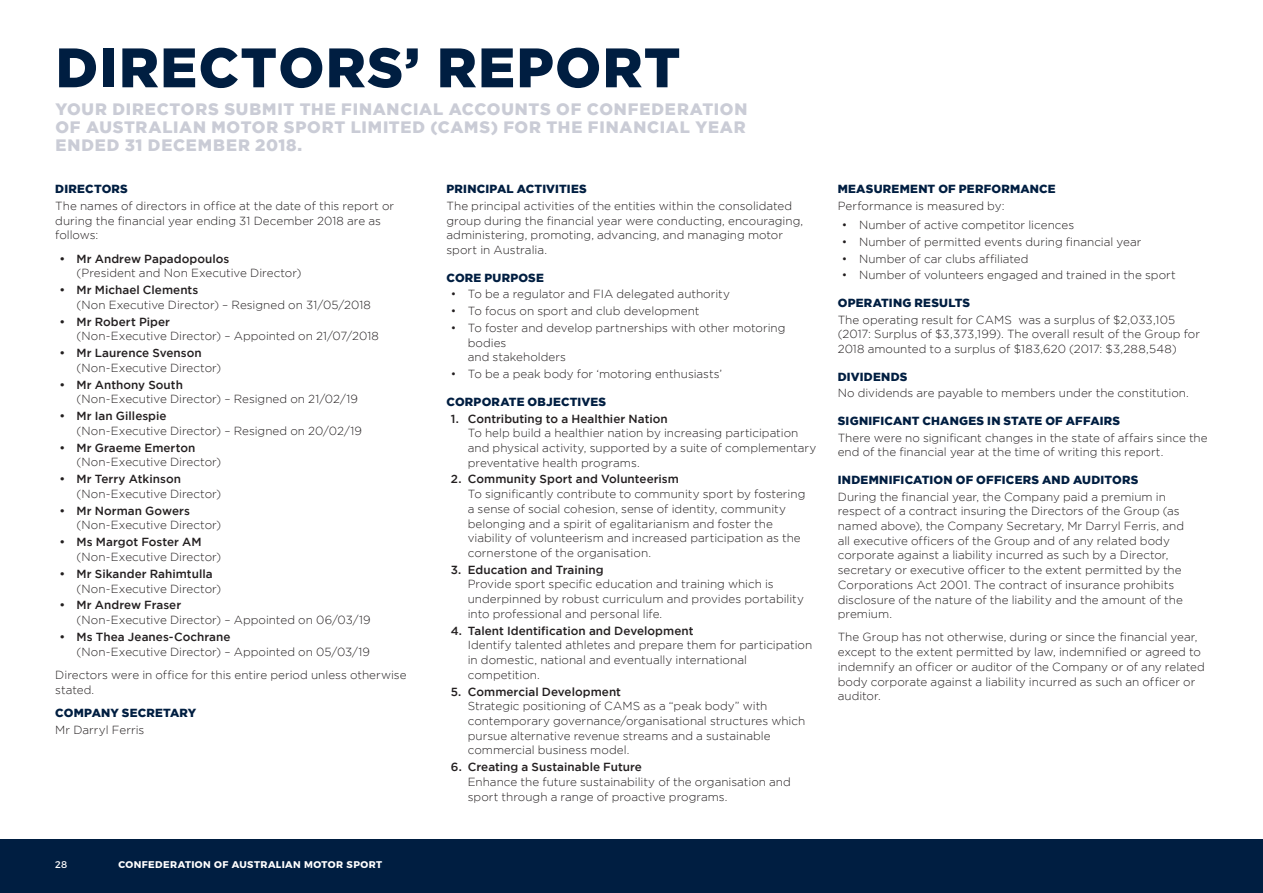
<style>
.page{position:relative;width:1263px;height:893px;background:#fff}
.page>*{position:absolute;margin:0;border:0;box-sizing:border-box;transform-origin:0 0}
.Page_Title{font:900 55.5px "Gotham";letter-spacing:.025em;color:#001e41}
.Highlight{font:900 16.5px/18px "Gotham";letter-spacing:.045em;color:#caccd6;text-align:justify}
.Body{font:300 11.7px/14.7px "Gotham";color:#231f20}
.Body_-_Heading{font:900 11.7px "Gotham";letter-spacing:.02em;color:#001e41}
.t1{font:700 9.75px "Montserrat";letter-spacing:.045em;color:#fff}
.t2{font:9.75px "Montserrat";color:#fff}
.s1{font-weight:500}
</style>
<div class="page">
<div style="left:0;top:839px;width:1263px;height:54px;background:#001e41"></div>
<p class="Page_Title" style="left:56px;top:36px;width:626px">DIRECTORS’ REPORT</p>
<p class="Highlight" style="left:55px;top:100px;width:693px">YOUR DIRECTORS SUBMIT THE FINANCIAL ACCOUNTS OF CONFEDERATION OF AUSTRALIAN MOTOR SPORT LIMITED (CAMS) FOR THE FINANCIAL YEAR ENDED 31 DECEMBER 2018.</p>
<p class="Body_-_Heading" style="left:55px;top:182px;width:74px">DIRECTORS</p>
<p class="Body" style="left:55px;top:198px;width:341px">The names of directors in office at the date of this report or during the financial year ending 31 December 2018 are as follows:</p>
<p class="Body" style="left:77px;top:251px;width:226px;text-indent:-17px"><span class="s1">• Mr Andrew Papadopoulos<br></span>(President and Non Executive Director)</p>
<p class="Body" style="left:77px;top:282px;width:296px;text-indent:-17px"><span class="s1">• Mr Michael Clements<br></span>(Non Executive Director) – Resigned on 31/05/2018</p>
<p class="Body" style="left:77px;top:314px;width:304px;text-indent:-17px"><span class="s1">• Mr Robert Piper<br></span>(Non-Executive Director) – Appointed on 21/07/2018</p>
<p class="Body" style="left:77px;top:345px;width:146px;text-indent:-17px"><span class="s1">• Mr Laurence Svenson </span>(Non-Executive Director)</p>
<p class="Body" style="left:77px;top:377px;width:283px;text-indent:-17px"><span class="s1">• Mr Anthony South<br></span>(Non-Executive Director) – Resigned on 21/02/19</p>
<p class="Body" style="left:77px;top:409px;width:287px;text-indent:-17px"><span class="s1">• Mr Ian Gillespie<br></span>(Non-Executive Director) – Resigned on 20/02/19</p>
<p class="Body" style="left:77px;top:440px;width:146px;text-indent:-17px"><span class="s1">• Mr Graeme Emerton </span>(Non-Executive Director)</p>
<p class="Body" style="left:77px;top:472px;width:146px;text-indent:-17px"><span class="s1">• Mr Terry Atkinson </span>(Non-Executive Director)</p>
<p class="Body" style="left:77px;top:503px;width:146px;text-indent:-17px"><span class="s1">• Mr Norman Gowers </span>(Non-Executive Director)</p>
<p class="Body" style="left:77px;top:535px;width:146px;text-indent:-17px"><span class="s1">• Ms Margot Foster AM </span>(Non-Executive Director)</p>
<p class="Body" style="left:77px;top:566px;width:146px;text-indent:-17px"><span class="s1">• Mr Sikander Rahimtulla </span>(Non-Executive Director)</p>
<p class="Body" style="left:77px;top:598px;width:296px;text-indent:-17px"><span class="s1">• Mr Andrew Fraser<br></span>(Non-Executive Director) – Appointed on 06/03/19</p>
<p class="Body" style="left:77px;top:629px;width:295px;text-indent:-17px"><span class="s1">• Ms Thea Jeanes-Cochrane<br></span>(Non-Executive Director) – Appointed on 05/03/19</p>
<p class="Body" style="left:55px;top:667px;width:353px">Directors were in office for this entire period unless otherwise stated.</p>
<p class="Body_-_Heading" style="left:55px;top:706px;width:143px">COMPANY SECRETARY</p>
<p class="Body" style="left:55px;top:722px;width:91px">Mr Darryl Ferris</p>
<p class="Body_-_Heading" style="left:446px;top:182px;width:142px">PRINCIPAL ACTIVITIES</p>
<p class="Body" style="left:446px;top:198px;width:358px">The principal activities of the entities within the consolidated group during the financial year were conducting, encouraging, administering, promoting, advancing, and managing motor sport in Australia.</p>
<p class="Body_-_Heading" style="left:446px;top:271px;width:99px">CORE PURPOSE</p>
<p class="Body" style="left:451px;top:287px;width:281px">• To be a regulator and FIA delegated authority</p>
<p class="Body" style="left:451px;top:304px;width:250px">• To focus on sport and club development</p>
<p class="Body" style="left:468px;top:320px;width:319px;text-indent:-17px">• To foster and develop partnerships with other motoring bodies<br>and stakeholders</p>
<p class="Body" style="left:451px;top:367px;width:273px">• To be a peak body for ‘motoring enthusiasts’</p>
<p class="Body_-_Heading" style="left:446px;top:395px;width:161px">CORPORATE OBJECTIVES</p>
<p class="Body" style="left:468px;top:411px;width:350px;text-indent:-17px"><span class="s1">1. Contributing to a Healthier Nation<br></span>To help build a healthier nation by increasing participation and physical activity, supported by a suite of complementary preventative health programs.</p>
<p class="Body" style="left:468px;top:472px;width:339px;text-indent:-17px"><span class="s1">2. Community Sport and Volunteerism<br></span>To significantly contribute to community sport by fostering a sense of social cohesion, sense of identity, community belonging and a spirit of egalitarianism and foster the viability of volunteerism and increased participation as the cornerstone of the organisation.</p>
<p class="Body" style="left:468px;top:562px;width:338px;text-indent:-17px"><span class="s1">3. Education and Training<br></span>Provide sport specific education and training which is underpinned by robust curriculum and provides portability into professional and personal life.</p>
<p class="Body" style="left:468px;top:623px;width:346px;text-indent:-17px"><span class="s1">4. Talent Identification and Development<br></span>Identify talented athletes and prepare them for participation in domestic, national and eventually international competition.</p>
<p class="Body" style="left:468px;top:684px;width:339px;text-indent:-17px"><span class="s1">5. Commercial Development<br></span>Strategic positioning of CAMS as a “peak body” with contemporary governance/organisational structures which pursue alternative revenue streams and a sustainable commercial business model.</p>
<p class="Body" style="left:468px;top:760px;width:325px;text-indent:-17px"><span class="s1">6. Creating a Sustainable Future<br></span>Enhance the future sustainability of the organisation and sport through a range of proactive programs.</p>
<p class="Body_-_Heading" style="left:838px;top:182px;width:219px">MEASUREMENT OF PERFORMANCE</p>
<p class="Body" style="left:838px;top:198px;width:168px">Performance is measured by:</p>
<p class="Body" style="left:842px;top:217px;width:234px">• Number of active competitor licences</p>
<p class="Body" style="left:842px;top:234px;width:301px">• Number of permitted events during financial year</p>
<p class="Body" style="left:842px;top:251px;width:188px">• Number of car clubs affiliated</p>
<p class="Body" style="left:842px;top:268px;width:335px">• Number of volunteers engaged and trained in the sport</p>
<p class="Body_-_Heading" style="left:838px;top:296px;width:134px">OPERATING RESULTS</p>
<p class="Body" style="left:838px;top:312px;width:364px">The operating result for CAMS was a surplus of $2,033,105 (2017: Surplus of $3,373,199). The overall result of the Group for<br>2018 amounted to a surplus of $183,620 (2017: $3,288,548)</p>
<p class="Body_-_Heading" style="left:838px;top:370px;width:71px">DIVIDENDS</p>
<p class="Body" style="left:838px;top:386px;width:353px">No dividends are payable to members under the constitution.</p>
<p class="Body_-_Heading" style="left:838px;top:414px;width:284px">SIGNIFICANT CHANGES IN STATE OF AFFAIRS</p>
<p class="Body" style="left:838px;top:430px;width:371px">There were no significant changes in the state of affairs since the end of the financial year at the time of writing this report.</p>
<p class="Body_-_Heading" style="left:838px;top:473px;width:302px">INDEMNIFICATION OF OFFICERS AND AUDITORS</p>
<p class="Body" style="left:838px;top:489px;width:348px">During the financial year, the Company paid a premium in respect of a contract insuring the Directors of the Group (as named above), the Company Secretary, Mr Darryl Ferris, and all executive officers of the Group and of any related body corporate against a liability incurred as such by a Director, secretary or executive officer to the extent permitted by the Corporations Act 2001. The contract of insurance prohibits disclosure of the nature of the liability and the amount of the premium.</p>
<p class="Body" style="left:838px;top:630px;width:369px">The Group has not otherwise, during or since the financial year, except to the extent permitted by law, indemnified or agreed to indemnify an officer or auditor of the Company or of any related body corporate against a liability incurred as such an officer or auditor.</p>
<p class="t2" style="left:55px;top:856px;width:14px">28</p>
<p class="t1" style="left:118px;top:856px;width:265px">CONFEDERATION OF AUSTRALIAN MOTOR SPORT</p>
</div>
